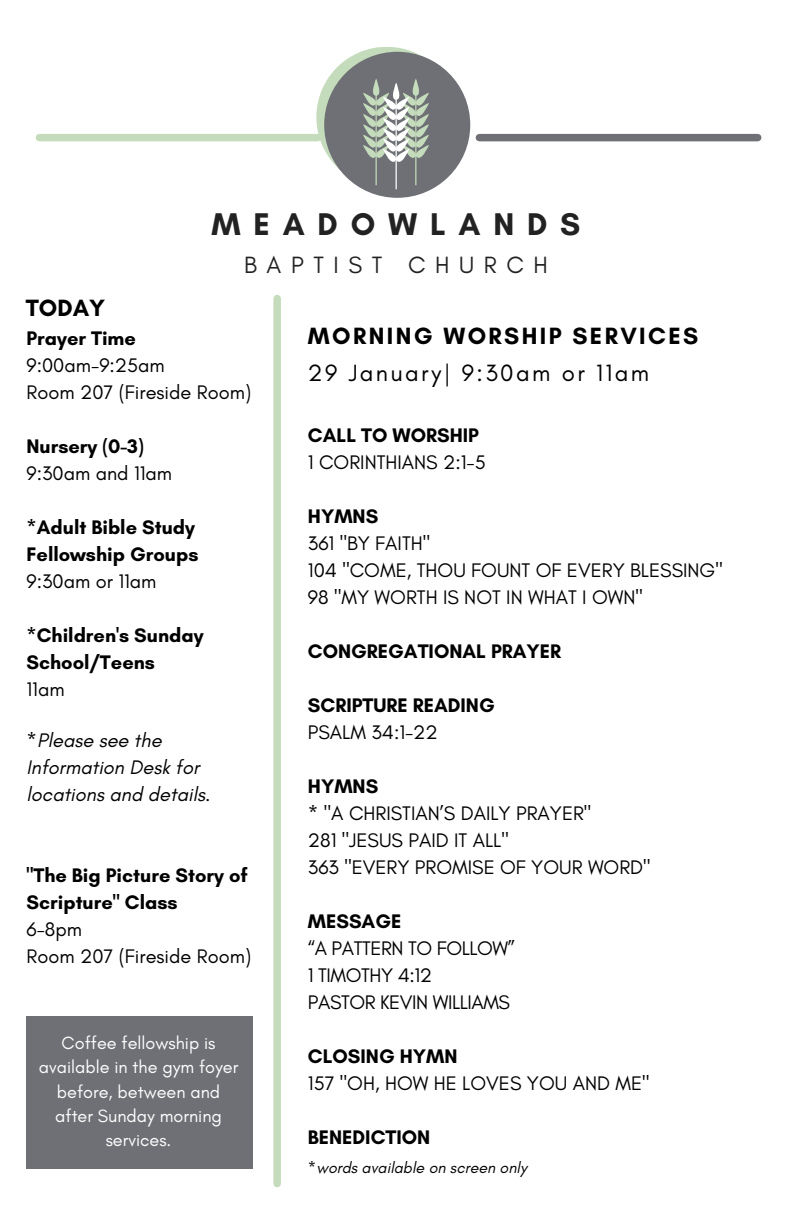
<style>
.page{position:relative;width:792px;height:1224px;background:#fff}
.page>*{position:absolute;margin:0;border:0;box-sizing:border-box;transform-origin:0 0}
.t1{font:700 32px "Glacial Indifference";letter-spacing:.4em;color:#222}
.t2{font:700 24px "Glacial Indifference";letter-spacing:.1em;color:#000}
.t3{font:24px "Glacial Indifference";letter-spacing:.1em;color:#000}
.t4{font:24px "Glacial Indifference";letter-spacing:.4em;color:#222}
.t5{font:20px/27px "Glacial Indifference";color:#000}
.t6{font:700 20px/27px "Glacial Indifference";color:#000}
.t7{font:italic 20px/27px "Glacial Indifference";color:#000}
.t8{font:20px/27px "Glacial Indifference";letter-spacing:-.02em;color:#000}
.t9{font:18px/24.4px "Glacial Indifference";color:#fff;text-align:center}
.t10{font:italic 16px "Glacial Indifference";color:#000}
</style>
<div class="page">
<svg style="left:316px;top:47px;width:160px;height:151px"></svg>
<div style="left:479px;top:134px;width:279px;height:7px;background:#6e7075"></div>
<div style="left:39px;top:134px;width:279px;height:7px;background:#c4dcbb"></div>
<div style="left:273px;top:299px;width:8px;height:885px;background:#c4dcbb"></div>
<div style="left:27px;top:1016px;width:226px;height:152px;background:#6e7075"></div>
<p class="t2" style="left:26px;top:293px;width:81px">TODAY</p>
<h1 class="t1" style="left:212px;top:205px;width:370px">MEADOWLANDS</h1>
<p class="t4" style="left:244px;top:250px;width:305px">BAPTIST CHURCH</p>
<p class="t6" style="left:27px;top:324px;width:111px">Prayer Time</p>
<p class="t5" style="left:27px;top:351px;width:226px">9:00am-9:25am<br>Room 207 (Fireside Room)</p>
<p class="t6" style="left:27px;top:432px;width:119px">Nursery (0-3)</p>
<p class="t5" style="left:27px;top:459px;width:147px">9:30am and 11am</p>
<p class="t6" style="left:27px;top:513px;width:173px">*Adult Bible Study<br>Fellowship Groups</p>
<p class="t5" style="left:27px;top:567px;width:131px">9:30am or 11am</p>
<p class="t6" style="left:27px;top:621px;width:179px">*Children's Sunday<br>School/Teens</p>
<p class="t5" style="left:27px;top:675px;width:40px">11am</p>
<p class="t7" style="left:27px;top:726px;width:185px">*Please see the<br>Information Desk for locations and details.</p>
<p class="t6" style="left:27px;top:861px;width:223px">"The Big Picture Story of<br>Scripture" Class</p>
<p class="t5" style="left:27px;top:915px;width:226px">6-8pm<br>Room 207 (Fireside Room)</p>
<p class="t9" style="left:39px;top:1030px;width:201px">Coffee fellowship is available in the gym foyer before, between and after Sunday morning services.</p>
<p class="t2" style="left:308px;top:322px;width:392px">MORNING WORSHIP SERVICES</p>
<p class="t3" style="left:308px;top:358px;width:343px">29 January| 9:30am or 11am</p>
<p class="t6" style="left:308px;top:421px;width:173px">CALL TO WORSHIP</p>
<p class="t5" style="left:308px;top:448px;width:179px">1 CORINTHIANS 2:1-5</p>
<p class="t6" style="left:308px;top:502px;width:72px">HYMNS</p>
<p class="t5" style="left:308px;top:529px;width:416px">361 "BY FAITH"<br>104 "COME, THOU FOUNT OF EVERY BLESSING"<br>98 "MY WORTH IS NOT IN WHAT I OWN"</p>
<p class="t6" style="left:308px;top:637px;width:255px">CONGREGATIONAL PRAYER</p>
<p class="t6" style="left:308px;top:691px;width:188px">SCRIPTURE READING</p>
<p class="t5" style="left:308px;top:718px;width:131px">PSALM 34:1-22</p>
<p class="t6" style="left:308px;top:772px;width:72px">HYMNS</p>
<p class="t5" style="left:308px;top:799px;width:344px">* "A CHRISTIAN’S DAILY PRAYER"<br>281 "JESUS PAID IT ALL"<br>363 "EVERY PROMISE OF YOUR WORD"</p>
<p class="t6" style="left:308px;top:907px;width:95px">MESSAGE</p>
<p class="t8" style="left:308px;top:934px;width:209px">“A PATTERN TO FOLLOW”<br>1 TIMOTHY 4:12<br>PASTOR KEVIN WILLIAMS</p>
<p class="t6" style="left:308px;top:1042px;width:151px">CLOSING HYMN</p>
<p class="t5" style="left:308px;top:1069px;width:343px">157 "OH, HOW HE LOVES YOU AND ME"</p>
<p class="t6" style="left:308px;top:1123px;width:124px">BENEDICTION</p>
<p class="t10" style="left:308px;top:1158px;width:220px">*words available on screen only</p>
</div>
